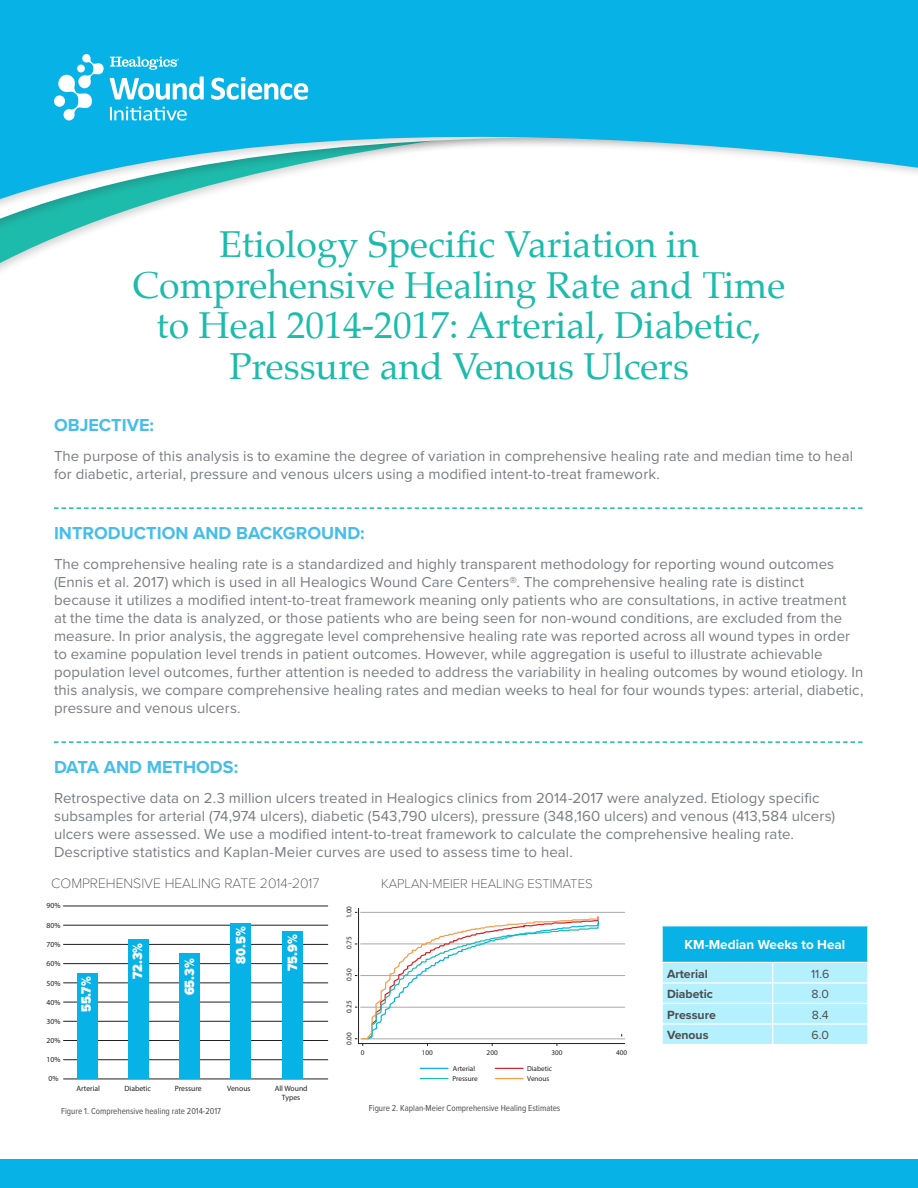
<style>
.page{position:relative;width:918px;height:1188px;background:#fff}
.page>*{position:absolute;margin:0;border:0;box-sizing:border-box;transform-origin:0 0}
.t1{font:37.5px/40.5px "Palatino";color:#1dbbab;text-align:center}
.t2{font:700 18px "Proxima Nova";color:#46bdea}
.t3{font:15px/18px "Proxima Nova";letter-spacing:.005em;color:#7a7c82}
.t4{font:100 14.1px "Proxima Nova T";color:#231f20}
.t5{font:900 14.1px "Proxima Nova Cond";color:#fff}
.t6{font:700 13.5px "Proxima Nova";color:#fff}
.t7{font:100 13.2px "Proxima Nova T";color:#231f20}
.t8{font:700 12.3px "Proxima Nova";color:#4c4d4d}
.t9{font:12.3px "Proxima Nova";color:#4c4d4d}
.t10{font:9px "Proxima Nova Cond";color:#4c4d4d}
.t11{font:7.65px/9.1px "Myriad Pro";color:#231f20;text-align:center}
.t12{font:7.2px "Myriad Pro";color:#231f20}
</style>
<div class="page">
<svg style="left:0;top:0;width:918px;height:263px;fill:#07b2e7"></svg>
<svg style="left:54px;top:54px;width:50px;height:66px"></svg>
<svg style="left:110px;top:76px;width:94px;height:24px"></svg>
<svg style="left:211px;top:77px;width:97px;height:23px"></svg>
<svg style="left:110px;top:107px;width:77px;height:13px"></svg>
<svg style="left:110px;top:56px;width:69px;height:14px"></svg>
<div style="left:0;top:1160px;width:918px;height:28px;background:#07b2e7"></div>
<svg style="left:54px;top:507px;width:809px;height:2px"></svg>
<svg style="left:54px;top:741px;width:809px;height:2px"></svg>
<svg style="left:355px;top:908px;width:271px;height:138px"></svg>
<svg style="left:420px;top:1068px;width:28px;height:1px"></svg>
<svg style="left:420px;top:1078px;width:28px;height:1px"></svg>
<svg style="left:495px;top:1068px;width:28px;height:1px"></svg>
<svg style="left:495px;top:1078px;width:28px;height:1px"></svg>
<hr style="left:63px;top:925px;width:265px;height:1px;background:#231f20">
<hr style="left:63px;top:906px;width:265px;height:1px;background:#231f20">
<hr style="left:63px;top:944px;width:265px;height:1px;background:#231f20">
<hr style="left:63px;top:963px;width:265px;height:1px;background:#231f20">
<hr style="left:63px;top:983px;width:265px;height:1px;background:#231f20">
<hr style="left:63px;top:1002px;width:265px;height:1px;background:#231f20">
<hr style="left:63px;top:1021px;width:265px;height:1px;background:#231f20">
<hr style="left:63px;top:1040px;width:265px;height:1px;background:#231f20">
<hr style="left:63px;top:1059px;width:265px;height:1px;background:#231f20">
<hr style="left:63px;top:1079px;width:265px;height:1px;background:#231f20">
<div style="left:77px;top:974px;width:20px;height:105px;background:#07b2e7"></div>
<div style="left:128px;top:940px;width:21px;height:139px;background:#07b2e7"></div>
<div style="left:180px;top:954px;width:20px;height:125px;background:#07b2e7"></div>
<div style="left:231px;top:924px;width:20px;height:155px;background:#07b2e7"></div>
<div style="left:282px;top:932px;width:20px;height:147px;background:#07b2e7"></div>
<div style="left:662px;top:926px;width:206px;height:36px;background:#07b2e7"></div>
<hr style="left:662px;top:926px;width:1px;height:36px;background:#fff">
<hr style="left:867px;top:926px;width:1px;height:36px;background:#fff">
<svg style="left:662px;top:962px;width:206px;height:82px;background:#baf1ff"></svg>
<p class="t1" style="left:133px;top:224px;width:654px">Etiology Specific Variation in Comprehensive Healing Rate and Time to Heal 2014-2017: Arterial, Diabetic, Pressure and Venous Ulcers</p>
<p class="t2" style="left:54px;top:411px;width:102px">OBJECTIVE:</p>
<p class="t3" style="left:54px;top:446px;width:801px">The purpose of this analysis is to examine the degree of variation in comprehensive healing rate and median time to heal for diabetic, arterial, pressure and venous ulcers using a modified intent-to-treat framework.</p>
<p class="t2" style="left:54px;top:519px;width:312px">INTRODUCTION AND BACKGROUND:</p>
<p class="t3" style="left:54px;top:554px;width:811px">The comprehensive healing rate is a standardized and highly transparent methodology for reporting wound outcomes (Ennis et al. 2017) which is used in all Healogics Wound Care Centers®. The comprehensive healing rate is distinct because it utilizes a modified intent-to-treat framework meaning only patients who are consultations, in active treatment<br>at the time the data is analyzed, or those patients who are being seen for non-wound conditions, are excluded from the measure. In prior analysis, the aggregate level comprehensive healing rate was reported across all wound types in order to examine population level trends in patient outcomes. However, while aggregation is useful to illustrate achievable population level outcomes, further attention is needed to address the variability in healing outcomes by wound etiology. In this analysis, we compare comprehensive healing rates and median weeks to heal for four wounds types: arterial, diabetic, pressure and venous ulcers.</p>
<p class="t2" style="left:54px;top:753px;width:186px">DATA AND METHODS:</p>
<p class="t3" style="left:54px;top:788px;width:783px">Retrospective data on 2.3 million ulcers treated in Healogics clinics from 2014-2017 were analyzed. Etiology specific subsamples for arterial (74,974 ulcers), diabetic (543,790 ulcers), pressure (348,160 ulcers) and venous (413,584 ulcers) ulcers were assessed. We use a modified intent-to-treat framework to calculate the comprehensive healing rate.<br>Descriptive statistics and Kaplan-Meier curves are used to assess time to heal.</p>
<p class="t7" style="left:381px;top:873px;width:213px">KAPLAN-MEIER HEALING ESTIMATES</p>
<p class="t4" style="left:51px;top:873px;width:270px">COMPREHENSIVE HEALING RATE 2014-2017</p>
<p class="t11" style="left:47px;top:901px;width:15px">90%</p>
<p class="t11" style="left:47px;top:921px;width:15px">80%</p>
<p class="t11" style="left:47px;top:940px;width:15px">70%</p>
<p class="t11" style="left:47px;top:959px;width:15px">60%</p>
<p class="t11" style="left:47px;top:978px;width:15px">50%</p>
<p class="t11" style="left:47px;top:997px;width:15px">40%</p>
<p class="t11" style="left:47px;top:1017px;width:15px">30%</p>
<p class="t11" style="left:47px;top:1036px;width:15px">20%</p>
<p class="t11" style="left:47px;top:1055px;width:15px">10%</p>
<p class="t11" style="left:48px;top:1074px;width:12px">0%</p>
<p class="t5" style="left:76px;top:1012px;width:37px;rotate:-90deg">55.7%</p>
<p class="t5" style="left:127px;top:979px;width:38px;rotate:-90deg">72.3%</p>
<p class="t5" style="left:179px;top:995px;width:39px;rotate:-90deg">65.3%</p>
<p class="t5" style="left:231px;top:964px;width:39px;rotate:-90deg">80.5%</p>
<p class="t5" style="left:282px;top:971px;width:38px;rotate:-90deg">75.9%</p>
<p class="t11" style="left:77px;top:1084px;width:25px">Arterial</p>
<p class="t11" style="left:125px;top:1084px;width:28px">Diabetic</p>
<p class="t11" style="left:175px;top:1084px;width:28px">Pressure</p>
<p class="t11" style="left:227px;top:1084px;width:25px">Venous</p>
<p class="t11" style="left:275px;top:1084px;width:34px">All Wound<br>Types</p>
<p class="t10" style="left:61px;top:1104px;width:161px">Figure 1. Comprehensive healing rate 2014-2017</p>
<p class="t12" style="left:345px;top:918px;width:14px;rotate:-90deg">1.00</p>
<p class="t12" style="left:345px;top:949px;width:14px;rotate:-90deg">0.75</p>
<p class="t12" style="left:345px;top:981px;width:14px;rotate:-90deg">0.50</p>
<p class="t12" style="left:345px;top:1013px;width:14px;rotate:-90deg">0.25</p>
<p class="t12" style="left:345px;top:1045px;width:14px;rotate:-90deg">0.00</p>
<p class="t12" style="left:361px;top:1048px;width:5px">0</p>
<p class="t12" style="left:422px;top:1048px;width:13px">100</p>
<p class="t12" style="left:487px;top:1048px;width:13px">200</p>
<p class="t12" style="left:551px;top:1048px;width:13px">300</p>
<p class="t12" style="left:616px;top:1048px;width:13px">400</p>
<p class="t12" style="left:453px;top:1064px;width:24px">Arterial</p>
<p class="t12" style="left:527px;top:1064px;width:26px">Diabetic</p>
<p class="t12" style="left:452px;top:1074px;width:27px">Pressure</p>
<p class="t12" style="left:527px;top:1074px;width:24px">Venous</p>
<p class="t10" style="left:369px;top:1101px;width:193px">Figure 2. Kaplan-Meier Comprehensive Healing Estimates</p>
<p class="t6" style="left:685px;top:935px;width:162px">KM-Median Weeks to Heal</p>
<p class="t8" style="left:667px;top:964px;width:43px">Arterial</p>
<p class="t9" style="left:811px;top:964px;width:20px">11.6</p>
<p class="t8" style="left:667px;top:985px;width:47px">Diabetic</p>
<p class="t9" style="left:812px;top:985px;width:19px">8.0</p>
<p class="t8" style="left:667px;top:1005px;width:50px">Pressure</p>
<p class="t9" style="left:812px;top:1005px;width:18px">8.4</p>
<p class="t8" style="left:667px;top:1026px;width:43px">Venous</p>
<p class="t9" style="left:811px;top:1026px;width:19px">6.0</p>
</div>
